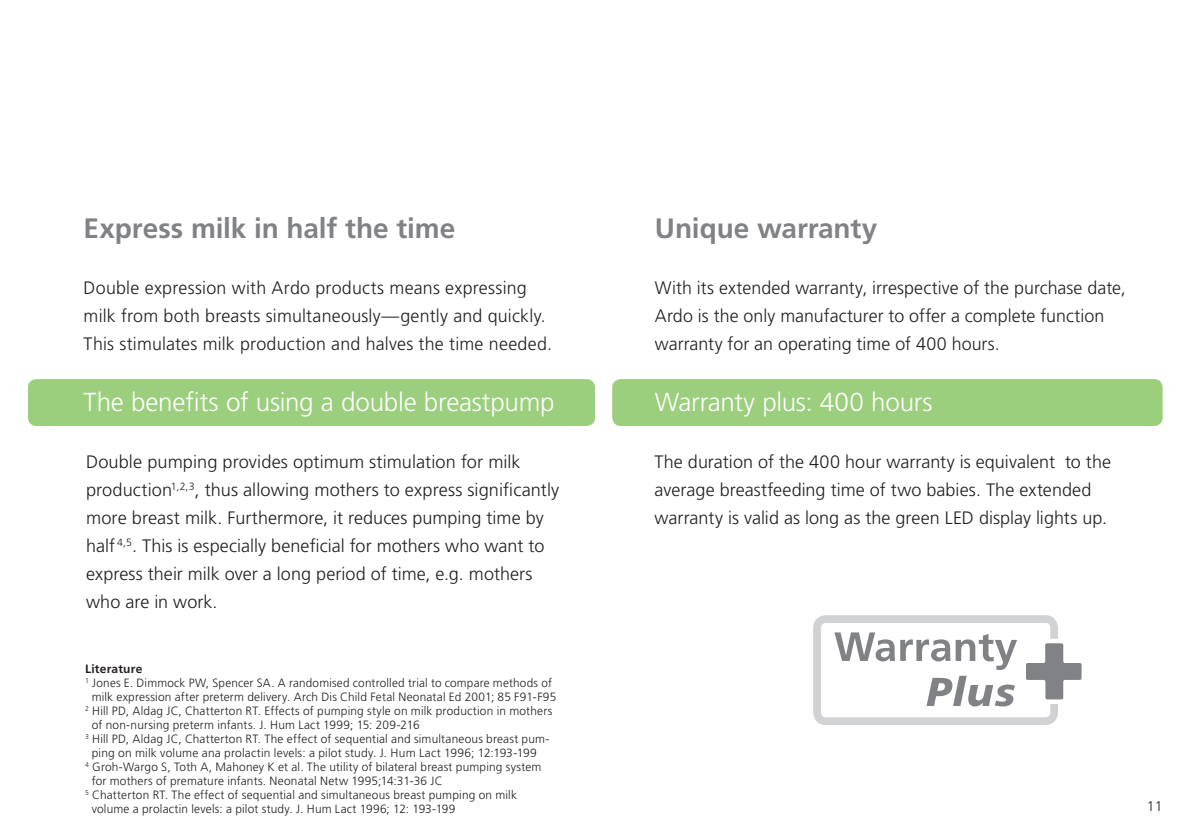
<style>
.page{position:relative;width:1191px;height:840px;background:#fff}
.page>*{position:absolute;margin:0;border:0;box-sizing:border-box;transform-origin:0 0}
.t1{font:700 28px "Frutiger LT";letter-spacing:-.005em;color:#808285}
.t2{font:300 26px "Frutiger LT";letter-spacing:-.01em;color:#fff}
.t3{font:300 18px/28px "Frutiger LT";letter-spacing:.005em;color:#231f20}
.t4{font:300 14px "Frutiger LT";color:#231f20}
.t5{font:300 12px "Frutiger LT";letter-spacing:.015em;color:#231f20}
.t6{font:700 12px "Frutiger LT";letter-spacing:.02em;color:#231f20}
</style>
<div class="page">
<div style="left:28px;top:379px;width:567px;height:46px;background:#9bce7d;border-radius:9px"></div>
<div style="left:612px;top:379px;width:550px;height:46px;background:#9bce7d;border-radius:9px"></div>
<div style="left:813px;top:615px;width:245px;height:109px;border:8px solid #d1d2d4;border-radius:9px"></div>
<svg style="left:834px;top:632px;width:248px;height:76px"></svg>
<h1 class="t1" style="left:84px;top:212px;width:373px">Express milk in half the time</h1>
<p class="t3" style="left:84px;top:274px;width:470px">Double expression with Ardo products means expressing milk from both breasts simultaneously—gently and quickly.<br>This stimulates milk production and halves the time needed.</p>
<h2 class="t2" style="left:84px;top:387px;width:472px">The benefits of using a double breastpump</h2>
<p class="t3" style="left:86px;top:447px;width:475px">Double pumping provides optimum stimulation for milk production<sup>1,2,3</sup>, thus allowing mothers to express significantly more breast milk. Furthermore, it reduces pumping time by half <sup>4,5</sup>. This is especially beneficial for mothers who want to express their milk over a long period of time, e.g. mothers who are in work.</p>
<p class="t6" style="left:85px;top:661px;width:59px">Literature</p>
<p class="t5" style="left:85px;top:676px;width:468px"><sup>1</sup> Jones E. Dimmock PW, Spencer SA. A randomised controlled trial to compare methods of</p>
<p class="t5" style="left:92px;top:690px;width:466px">milk expression after preterm delivery. Arch Dis Child Fetal Neonatal Ed 2001; 85 F91-F95</p>
<p class="t5" style="left:85px;top:704px;width:469px"><sup>2</sup> Hill PD, Aldag JC, Chatterton RT. Effects of pumping style on milk production in mothers</p>
<p class="t5" style="left:92px;top:718px;width:329px">of non-nursing preterm infants. J. Hum Lact 1999; 15: 209-216</p>
<p class="t5" style="left:85px;top:732px;width:466px"><sup>3</sup> Hill PD, Aldag JC, Chatterton RT. The effect of sequential and simultaneous breast pum-</p>
<p class="t5" style="left:92px;top:746px;width:446px">ping on milk volume ana prolactin levels: a pilot study. J. Hum Lact 1996; 12:193-199</p>
<p class="t5" style="left:85px;top:760px;width:458px"><sup>4</sup> Groh-Wargo S, Toth A, Mahoney K et al. The utility of bilateral breast pumping system</p>
<p class="t5" style="left:92px;top:774px;width:352px">for mothers of premature infants. Neonatal Netw 1995;14:31-36 JC</p>
<p class="t5" style="left:85px;top:788px;width:433px"><sup>5</sup> Chatterton RT. The effect of sequential and simultaneous breast pumping on milk</p>
<p class="t5" style="left:92px;top:802px;width:365px">volume a prolactin levels: a pilot study. J. Hum Lact 1996; 12: 193-199</p>
<h1 class="t1" style="left:655px;top:212px;width:224px">Unique warranty</h1>
<p class="t3" style="left:655px;top:274px;width:472px">With its extended warranty, irrespective of the purchase date,<br>Ardo is the only manufacturer to offer a complete function warranty for an operating time of 400 hours.</p>
<h2 class="t2" style="left:655px;top:387px;width:279px">Warranty plus: 400 hours</h2>
<p class="t3" style="left:654px;top:447px;width:458px">The duration of the 400 hour warranty is equivalent to the average breastfeeding time of two babies. The extended warranty is valid as long as the green LED display lights up.</p>
<p class="t4" style="left:1147px;top:797px;width:17px">11</p>
</div>
